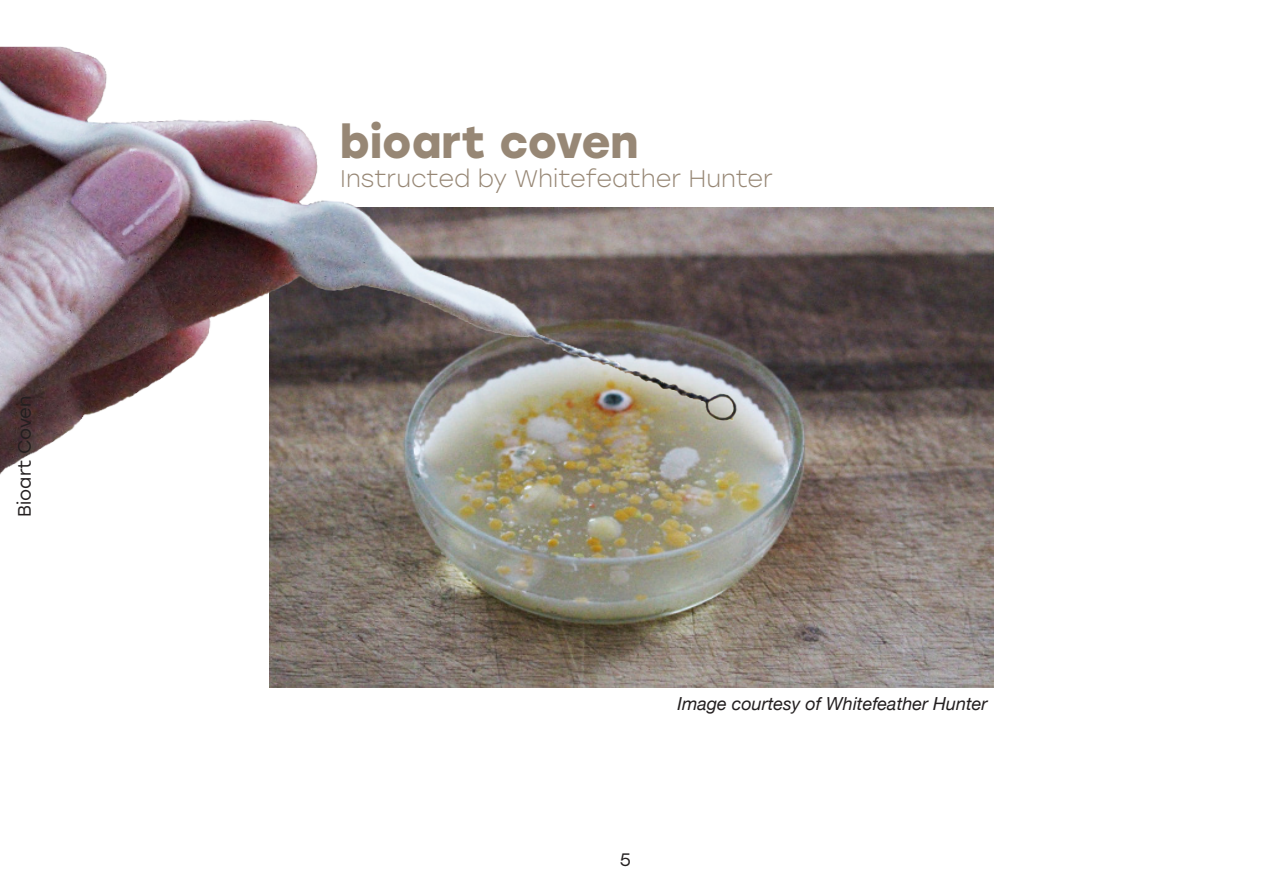
<style>
.page{position:relative;width:1263px;height:893px;background:#fff}
.page>*{position:absolute;margin:0;border:0;box-sizing:border-box;transform-origin:0 0}
.t1{font:700 45px "Stolzl";color:#978775}
.t2{font:300 24px "Stolzl";color:#978775}
.t3{font:italic 18px "Helvetica Neue";color:#231f20}
.t4{font:18px "Stolzl";color:#231f20}
</style>
<div class="page">
<img style="left:269px;top:208px;width:724px;height:480px">
<img style="left:0;top:47px;width:804px;height:525px">
<p class="t4" style="left:12px;top:517px;width:122px;rotate:-90deg">Bioart Coven</p>
<p class="t1" style="left:340px;top:109px;width:300px">bioart coven</p>
<p class="t2" style="left:340px;top:162px;width:434px">Instructed by Whitefeather Hunter</p>
<p class="t3" style="left:678px;top:691px;width:311px">Image courtesy of Whitefeather Hunter</p>
<p class="t4" style="left:620px;top:848px;width:13px">5</p>
</div>
